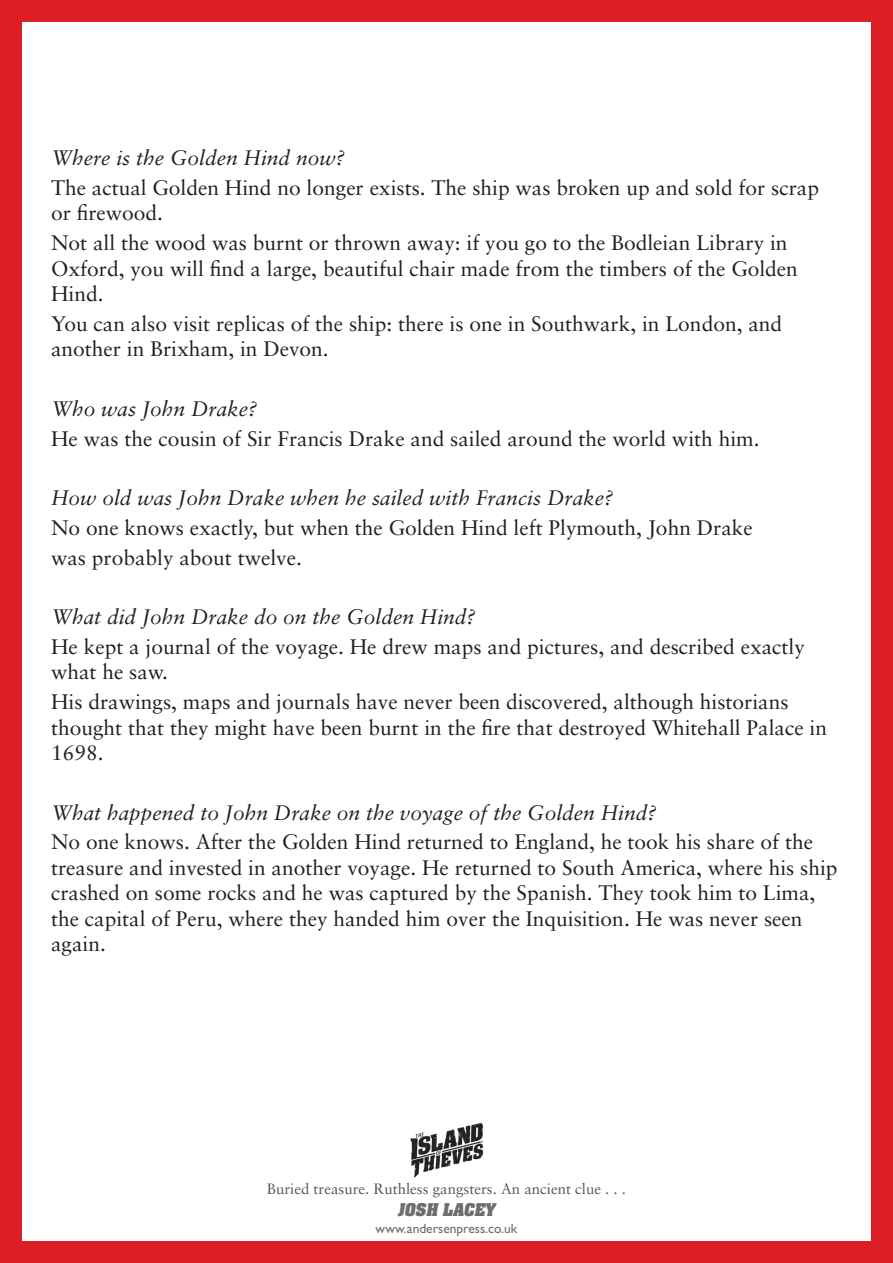
<style>
.page{position:relative;width:893px;height:1263px;background:#fff}
.page>*{position:absolute;margin:0;border:0;box-sizing:border-box;transform-origin:0 0}
.t1{font:21px/25.5px "Sabon";color:#231f20}
.t2{font:italic 21px "Sabon";color:#231f20}
.t3{font:15px "Sabon";color:#57585a}
.t4{font:italic 700 15px "Aachen CE";color:#6c6d70}
.t5{font:13.5px "Gill Sans";color:#6c6d70}
</style>
<div class="page">
<img style="left:410px;top:1123px;width:74px;height:55px">
<div style="left:0;top:0;width:893px;height:21px;background:#db1f25"></div>
<div style="left:0;top:1242px;width:893px;height:21px;background:#db1f25"></div>
<div style="left:0;top:0;width:21px;height:1263px;background:#db1f25"></div>
<div style="left:872px;top:0;width:21px;height:1263px;background:#db1f25"></div>
<p class="t2" style="left:51px;top:146px;width:296px">Where is the Golden Hind now?</p>
<p class="t1" style="left:51px;top:175px;width:769px">The actual Golden Hind no longer exists. The ship was broken up and sold for scrap or firewood.</p>
<p class="t1" style="left:51px;top:230px;width:748px">Not all the wood was burnt or thrown away: if you go to the Bodleian Library in<br>Oxford, you will find a large, beautiful chair made from the timbers of the Golden<br>Hind.</p>
<p class="t1" style="left:51px;top:311px;width:733px">You can also visit replicas of the ship: there is one in Southwark, in London, and another in Brixham, in Devon.</p>
<p class="t2" style="left:51px;top:396px;width:208px">Who was John Drake?</p>
<p class="t1" style="left:51px;top:425px;width:710px">He was the cousin of Sir Francis Drake and sailed around the world with him.</p>
<p class="t2" style="left:51px;top:486px;width:564px">How old was John Drake when he sailed with Francis Drake?</p>
<p class="t1" style="left:51px;top:512px;width:703px;line-height:29.7px">No one knows exactly, but when the Golden Hind left Plymouth, John Drake was probably about twelve.</p>
<p class="t2" style="left:51px;top:605px;width:426px">What did John Drake do on the Golden Hind?</p>
<p class="t1" style="left:51px;top:634px;width:755px">He kept a journal of the voyage. He drew maps and pictures, and described exactly what he saw.</p>
<p class="t1" style="left:51px;top:689px;width:777px">His drawings, maps and journals have never been discovered, although historians thought that they might have been burnt in the fire that destroyed Whitehall Palace in<br>1698.</p>
<p class="t2" style="left:51px;top:800px;width:607px">What happened to John Drake on the voyage of the Golden Hind?</p>
<p class="t1" style="left:51px;top:829px;width:788px">No one knows. After the Golden Hind returned to England, he took his share of the treasure and invested in another voyage. He returned to South America, where his ship crashed on some rocks and he was captured by the Spanish. They took him to Lima, the capital of Peru, where they handed him over the Inquisition. He was never seen again.</p>
<p class="t3" style="left:267px;top:1179px;width:361px">Buried treasure. Ruthless gangsters. An ancient clue . . .</p>
<p class="t4" style="left:398px;top:1199px;width:102px">JOSH LACEY</p>
<p class="t5" style="left:376px;top:1220px;width:143px">www.andersenpress.co.uk</p>
</div>
